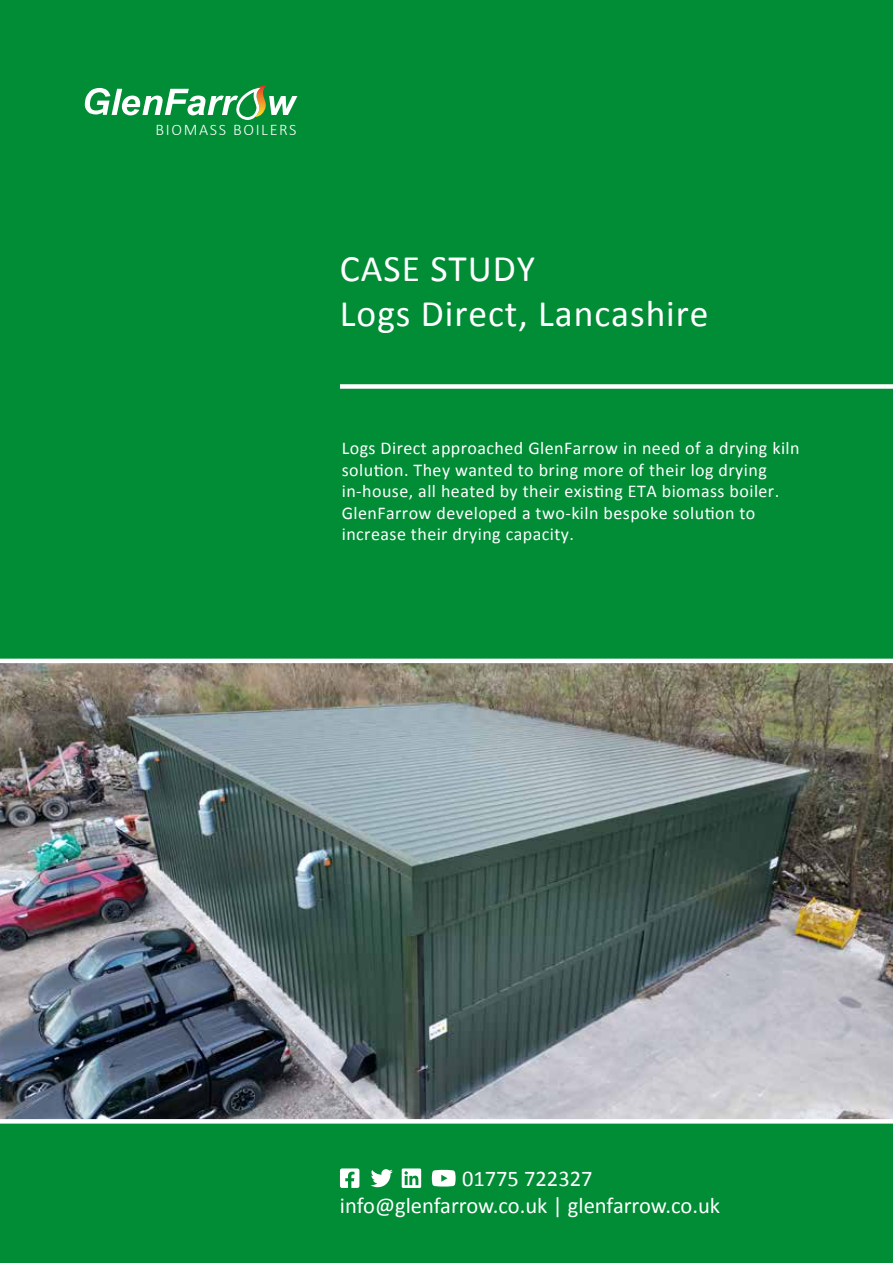
<style>
.page{position:relative;width:893px;height:1263px;background:#fff}
.page>*{position:absolute;margin:0;border:0;box-sizing:border-box;transform-origin:0 0}
.t1{font:37.5px/45px "Calibri";letter-spacing:.025em;color:#fff}
.t2{font:22.5px/27px "Calibri";color:#fff;text-align:center}
.t3{font:18px/21.6px "Calibri";letter-spacing:.025em;color:#fff}
.t4{font:300 16.2px "Calibri";letter-spacing:.1em;color:#fff}
</style>
<div class="page">
<img style="left:0;top:663px;width:893px;height:456px">
<div style="left:0;top:0;width:893px;height:661px;background:#008d36"></div>
<div style="left:0;top:1121px;width:893px;height:142px;background:#008d36"></div>
<hr style="left:0;top:659px;width:893px;height:4px;background:#fff">
<hr style="left:0;top:1119px;width:893px;height:4px;background:#fff">
<div style="left:340px;top:384px;width:553px;height:5px;background:#fff"></div>
<img style="left:257px;top:85px;width:10px;height:30px">
<svg style="left:269px;top:96px;width:28px;height:19px"></svg>
<svg style="left:85px;top:88px;width:176px;height:32px"></svg>
<svg style="left:340px;top:1168px;width:19px;height:20px"></svg>
<svg style="left:371px;top:1169px;width:22px;height:18px"></svg>
<svg style="left:402px;top:1168px;width:19px;height:20px"></svg>
<svg style="left:404px;top:1171px;width:14px;height:14px"></svg>
<svg style="left:432px;top:1170px;width:24px;height:16px"></svg>
<p class="t4" style="left:156px;top:119px;width:143px">BIOMASS BOILERS</p>
<h1 class="t1" style="left:340px;top:245px;width:370px">CASE STUDY<br>Logs Direct, Lancashire</h1>
<p class="t3" style="left:342px;top:437px;width:459px">Logs Direct approached GlenFarrow in need of a drying kiln solution. They wanted to bring more of their log drying in-house, all heated by their existing ETA biomass boiler.<br>GlenFarrow developed a two-kiln bespoke solution to increase their drying capacity.</p>
<p class="t2" style="left:340px;top:1164px;width:382px">01775 722327<br>info@glenfarrow.co.uk | glenfarrow.co.uk</p>
</div>
